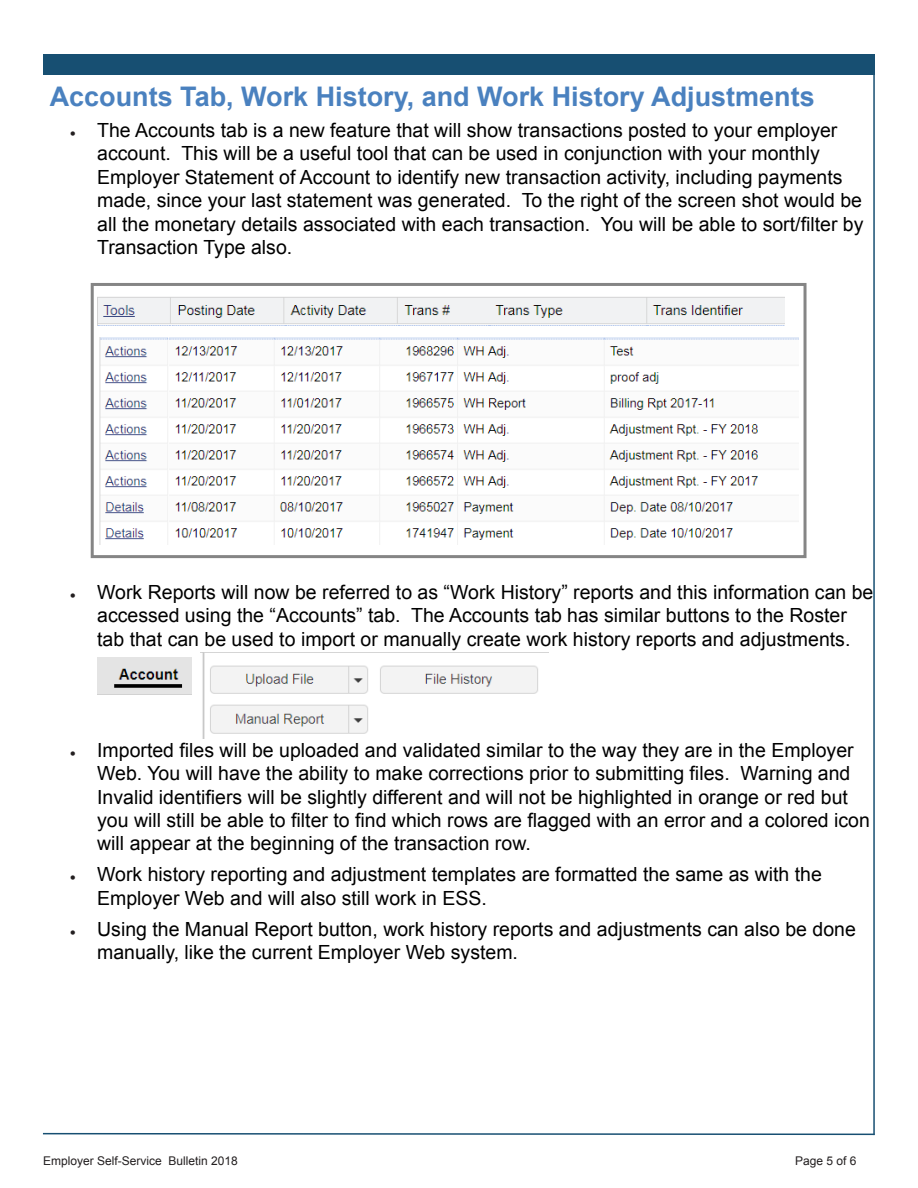
<style>
.page{position:relative;width:918px;height:1188px;background:#fff}
.page>*{position:absolute;margin:0;border:0;box-sizing:border-box;transform-origin:0 0}
.t1{font:700 27px "Arial";color:#4a81bf}
.t2{font:19.5px/23.4px "Arial";color:#000}
.t3{font:12px "Arial";color:#231f20}
.s1{color:#231f20}
</style>
<div class="page">
<hr style="left:873px;top:54px;width:2px;height:1081px;background:#174f72">
<svg style="left:42px;top:1132px;width:833px;height:4px"></svg>
<div style="left:43px;top:54px;width:832px;height:21px;background:#174f72"></div>
<img style="left:97px;top:297px;width:688px;height:29px">
<img style="left:99px;top:337px;width:700px;height:208px">
<img style="left:97px;top:657px;width:95px;height:38px">
<div style="left:91px;top:283px;width:716px;height:275px;border:3px solid #858585"></div>
<img style="left:201px;top:652px;width:347px;height:87px">
<p class="t1" style="left:50px;top:79px;width:767px">Accounts Tab, Work History, and Work History Adjustments</p>
<p class="t2" style="left:97px;top:119px;width:768px;text-indent:-27px"><span class="s1">•</span> The Accounts tab is a new feature that will show transactions posted to your employer account. This will be a useful tool that can be used in conjunction with your monthly Employer Statement of Account to identify new transaction activity, including payments made, since your last statement was generated. To the right of the screen shot would be all the monetary details associated with each transaction. You will be able to sort/filter by Transaction Type also.</p>
<p class="t2" style="left:70px;top:581px;width:805px;text-align:center"><span class="s1">•</span> Work Reports will now be referred to as “Work History” reports and this information can be accessed using the “Accounts” tab. The Accounts tab has similar buttons to the Roster<br>tab that can be used to import or manually create work history reports and adjustments.</p>
<p class="t2" style="left:97px;top:738px;width:774px;text-indent:-27px"><span class="s1">•</span> Imported files will be uploaded and validated similar to the way they are in the Employer Web. You will have the ability to make corrections prior to submitting files. Warning and Invalid identifiers will be slightly different and will not be highlighted in orange or red but you will still be able to filter to find which rows are flagged with an error and a colored icon will appear at the beginning of the transaction row.</p>
<p class="t2" style="left:97px;top:863px;width:726px;text-indent:-27px"><span class="s1">•</span> Work history reporting and adjustment templates are formatted the same as with the<br>Employer Web and will also still work in ESS.</p>
<p class="t2" style="left:97px;top:917px;width:760px;text-indent:-27px"><span class="s1">•</span> Using the Manual Report button, work history reports and adjustments can also be done manually, like the current Employer Web system.</p>
<p class="t3" style="left:43px;top:1153px;width:196px">Employer Self-Service Bulletin 2018</p>
<p class="t3" style="left:795px;top:1153px;width:63px">Page 5 of 6</p>
</div>
